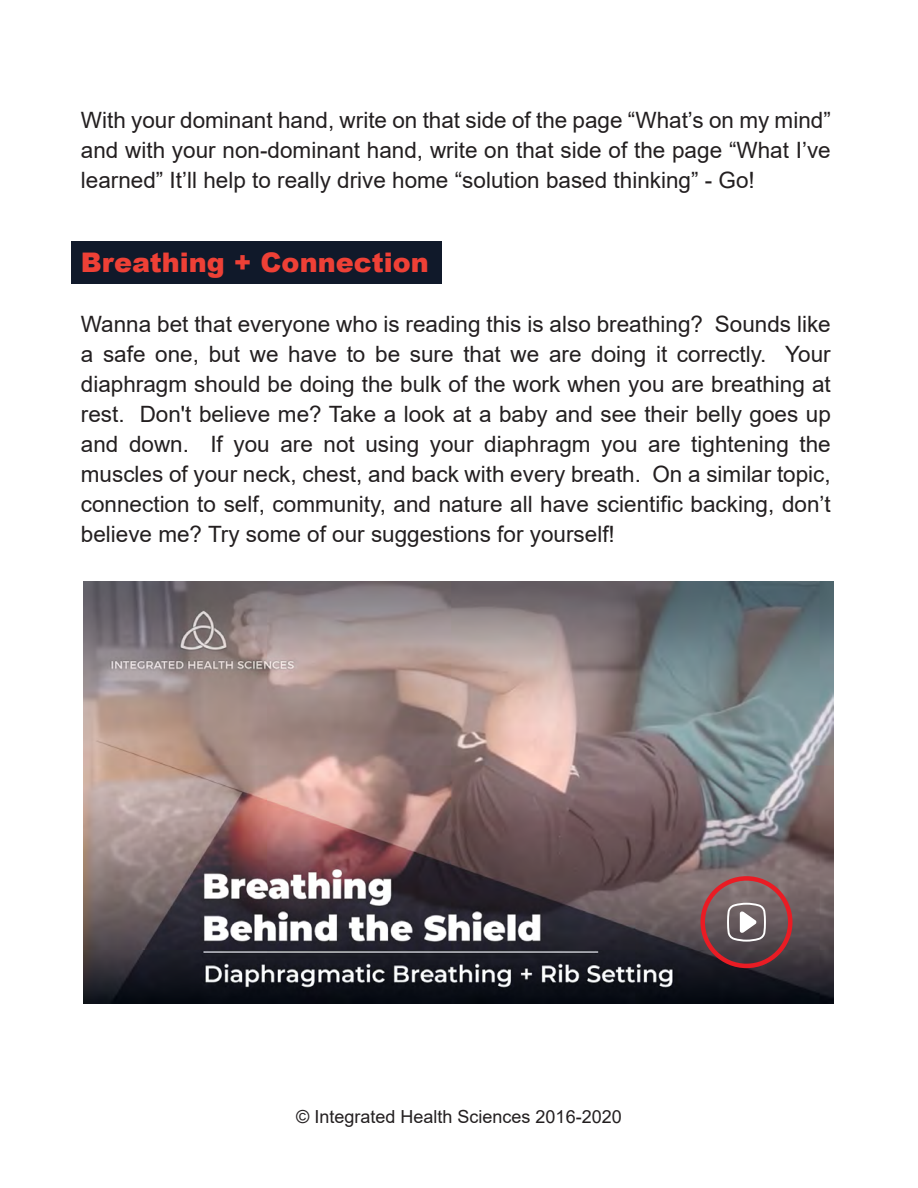
<style>
.page{position:relative;width:918px;height:1188px;background:#fff}
.page>*{position:absolute;margin:0;border:0;box-sizing:border-box;transform-origin:0 0}
.t1{font:900 27px "Arial";color:#ee4036}
.t2{font:22.5px/30px "Arial";color:#231f20;text-align:justify}
.t3{font:18px "Arial";color:#231f20}
</style>
<div class="page">
<img style="left:84px;top:582px;width:750px;height:421px">
<svg style="left:727px;top:903px;width:39px;height:39px"></svg>
<div style="left:701px;top:876px;width:91px;height:92px;border:4px solid #e91c24;border-radius:50%"></div>
<div style="left:71px;top:241px;width:370px;height:43px;background:#10192a"></div>
<p class="t2" style="left:81px;top:105px;width:752px">With your dominant hand, write on that side of the page “What’s on my mind” and with your non-dominant hand, write on that side of the page “What I’ve learned” It’ll help to really drive home “solution based thinking” - Go!</p>
<p class="t1" style="left:81px;top:243px;width:349px">Breathing + Connection</p>
<p class="t2" style="left:81px;top:309px;width:752px">Wanna bet that everyone who is reading this is also breathing? Sounds like a safe one, but we have to be sure that we are doing it correctly. Your diaphragm should be doing the bulk of the work when you are breathing at rest. Don't believe me? Take a look at a baby and see their belly goes up and down. If you are not using your diaphragm you are tightening the muscles of your neck, chest, and back with every breath. On a similar topic, connection to self, community, and nature all have scientific backing, don’t believe me? Try some of our suggestions for yourself!</p>
<p class="t3" style="left:296px;top:1105px;width:327px">© Integrated Health Sciences 2016-2020</p>
</div>
